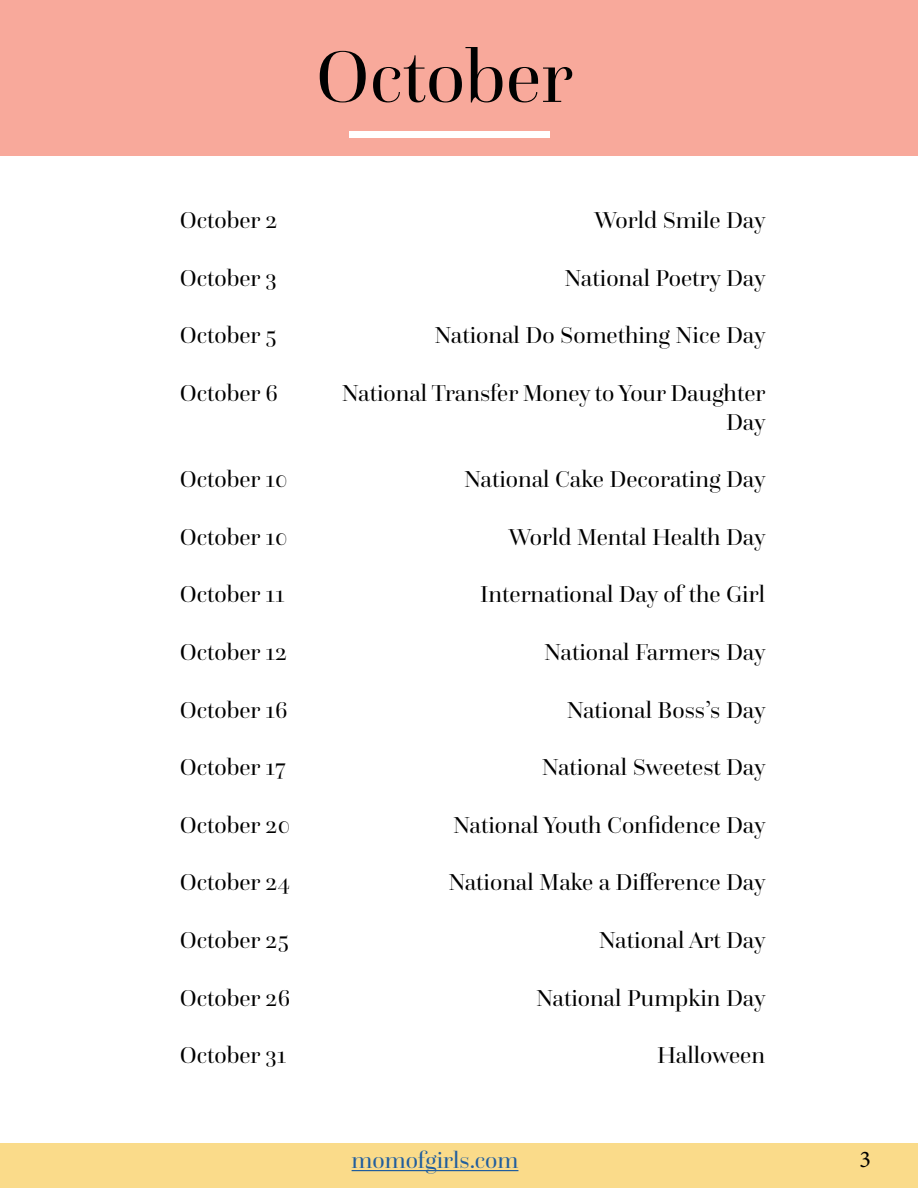
<style>
.page{position:relative;width:918px;height:1188px;background:#fff}
.page>*{position:absolute;margin:0;border:0;box-sizing:border-box;transform-origin:0 0}
.t1{font:76.5px "Questa Grande";color:#000101}
.t2{font:24px/28.8px "Questa Grande";color:#000;text-align:right}
.t3{font:24px "Questa Grande";color:#215e9e}
.t4{font:24px "Minion Pro";color:#000}
</style>
<div class="page">
<div style="left:0;top:0;width:918px;height:155px;background:#f8a99b"></div>
<div style="left:349px;top:131px;width:200px;height:7px;background:#fff"></div>
<div style="left:0;top:1143px;width:918px;height:45px;background:#fadb8a"></div>
<hr style="left:352px;top:1170px;width:166px;height:1px;background:#215e9e">
<h1 class="t1" style="left:316px;top:31px;width:259px">October</h1>
<p class="t2" style="left:180px;top:206px;width:99px">October 2</p>
<p class="t2" style="left:594px;top:206px;width:173px">World Smile Day</p>
<p class="t2" style="left:180px;top:263px;width:99px">October 3</p>
<p class="t2" style="left:565px;top:263px;width:202px">National Poetry Day</p>
<p class="t2" style="left:180px;top:321px;width:99px">October 5</p>
<p class="t2" style="left:434px;top:321px;width:333px">National Do Something Nice Day</p>
<p class="t2" style="left:180px;top:378px;width:100px">October 6</p>
<p class="t2" style="left:342px;top:378px;width:425px">National Transfer Money to Your Daughter<br>Day</p>
<p class="t2" style="left:180px;top:465px;width:109px">October 10</p>
<p class="t2" style="left:464px;top:465px;width:303px">National Cake Decorating Day</p>
<p class="t2" style="left:180px;top:522px;width:109px">October 10</p>
<p class="t2" style="left:509px;top:522px;width:258px">World Mental Health Day</p>
<p class="t2" style="left:180px;top:580px;width:106px">October 11</p>
<p class="t2" style="left:480px;top:580px;width:286px">International Day of the Girl</p>
<p class="t2" style="left:180px;top:638px;width:109px">October 12</p>
<p class="t2" style="left:544px;top:638px;width:223px">National Farmers Day</p>
<p class="t2" style="left:180px;top:695px;width:110px">October 16</p>
<p class="t2" style="left:567px;top:695px;width:200px">National Boss’s Day</p>
<p class="t2" style="left:180px;top:753px;width:108px">October 17</p>
<p class="t2" style="left:542px;top:753px;width:225px">National Sweetest Day</p>
<p class="t2" style="left:180px;top:810px;width:112px">October 20</p>
<p class="t2" style="left:453px;top:810px;width:314px">National Youth Confidence Day</p>
<p class="t2" style="left:180px;top:868px;width:112px">October 24</p>
<p class="t2" style="left:448px;top:868px;width:319px">National Make a Difference Day</p>
<p class="t2" style="left:180px;top:926px;width:111px">October 25</p>
<p class="t2" style="left:599px;top:926px;width:168px">National Art Day</p>
<p class="t2" style="left:180px;top:983px;width:112px">October 26</p>
<p class="t2" style="left:536px;top:983px;width:231px">National Pumpkin Day</p>
<p class="t2" style="left:180px;top:1041px;width:108px">October 31</p>
<p class="t2" style="left:657px;top:1041px;width:109px">Halloween</p>
<p class="t3" style="left:352px;top:1146px;width:168px">momofgirls.com</p>
<p class="t4" style="left:860px;top:1143px;width:13px">3</p>
</div>
